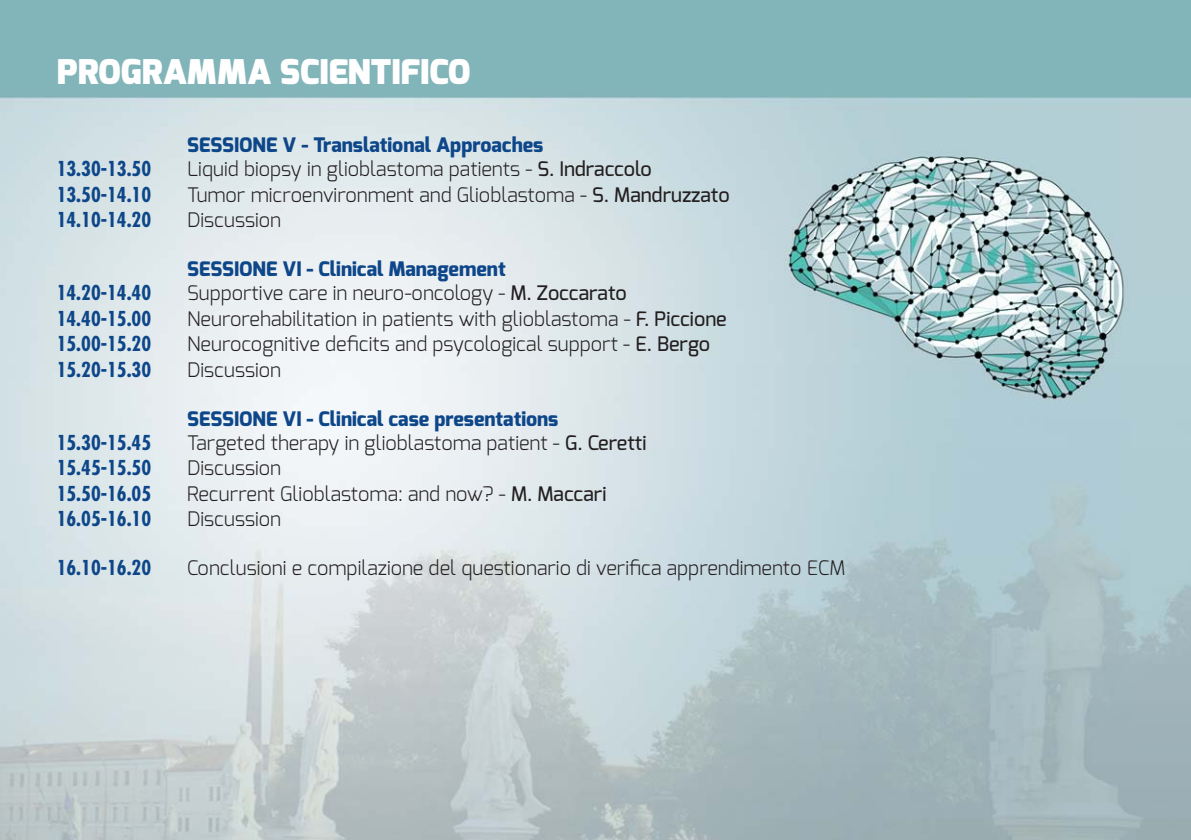
<style>
.page{position:relative;width:1191px;height:840px;background:#fff}
.page>*{position:absolute;margin:0;border:0;box-sizing:border-box;transform-origin:0 0}
.t1{font:900 34px "Exo";color:#fff}
.t2{font:300 20px "Exo";color:#231f20}
.t3{font:700 condensed 20px "Futura";color:#0d4689}
.t4{font:800 20px "Exo";color:#0d4689}
.s1{font-weight:500}
</style>
<div class="page">
<img style="left:0;top:0;width:1191px;height:839px">
<h1 class="t1" style="left:57px;top:52px;width:415px">PROGRAMMA SCIENTIFICO</h1>
<p class="t4" style="left:187px;top:136px;width:358px">SESSIONE V - Translational Approaches</p>
<p class="t3" style="left:57px;top:160px;width:96px">13.30-13.50</p>
<p class="t2" style="left:187px;top:161px;width:466px">Liquid biopsy in glioblastoma patients - <span class="s1">S. Indraccolo</span></p>
<p class="t3" style="left:57px;top:185px;width:96px">13.50-14.10</p>
<p class="t2" style="left:187px;top:186px;width:544px">Tumor microenvironment and Glioblastoma - <span class="s1">S. Mandruzzato</span></p>
<p class="t3" style="left:57px;top:211px;width:96px">14.10-14.20</p>
<p class="t2" style="left:187px;top:211px;width:96px">Discussion</p>
<p class="t4" style="left:187px;top:260px;width:320px">SESSIONE VI - Clinical Management</p>
<p class="t3" style="left:57px;top:284px;width:96px">14.20-14.40</p>
<p class="t2" style="left:187px;top:284px;width:441px">Supportive care in neuro-oncology - <span class="s1">M. Zoccarato</span></p>
<p class="t3" style="left:57px;top:309px;width:96px">14.40-15.00</p>
<p class="t2" style="left:187px;top:310px;width:541px">Neurorehabilitation in patients with glioblastoma - <span class="s1">F. Piccione</span></p>
<p class="t3" style="left:57px;top:335px;width:96px">15.00-15.20</p>
<p class="t2" style="left:187px;top:335px;width:524px">Neurocognitive deficits and psycological support - <span class="s1">E. Bergo</span></p>
<p class="t3" style="left:57px;top:360px;width:96px">15.20-15.30</p>
<p class="t2" style="left:187px;top:360px;width:96px">Discussion</p>
<p class="t4" style="left:187px;top:410px;width:373px">SESSIONE VI - Clinical case presentations</p>
<p class="t3" style="left:57px;top:433px;width:96px">15.30-15.45</p>
<p class="t2" style="left:187px;top:434px;width:461px">Targeted therapy in glioblastoma patient - <span class="s1">G. Ceretti</span></p>
<p class="t3" style="left:57px;top:459px;width:96px">15.45-15.50</p>
<p class="t2" style="left:187px;top:459px;width:96px">Discussion</p>
<p class="t3" style="left:57px;top:484px;width:96px">15.50-16.05</p>
<p class="t2" style="left:187px;top:484px;width:421px">Recurrent Glioblastoma: and now? - <span class="s1">M. Maccari</span></p>
<p class="t3" style="left:57px;top:509px;width:96px">16.05-16.10</p>
<p class="t2" style="left:187px;top:510px;width:96px">Discussion</p>
<p class="t3" style="left:57px;top:559px;width:96px">16.10-16.20</p>
<p class="t2" style="left:187px;top:559px;width:660px">Conclusioni e compilazione del questionario di verifica apprendimento ECM</p>
</div>
